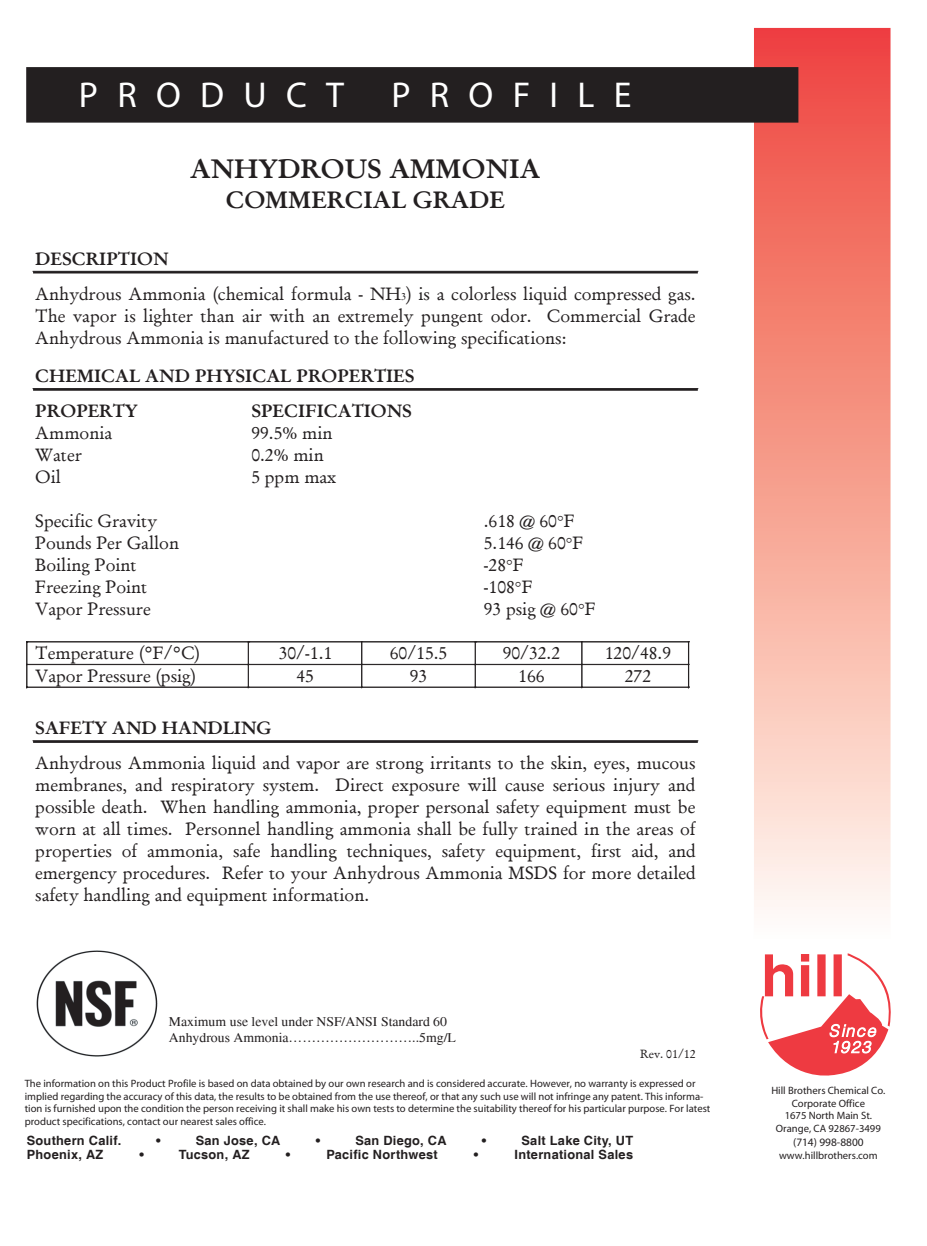
<style>
.page{position:relative;width:927px;height:1246px;background:#fff}
.page>*{position:absolute;margin:0;border:0;box-sizing:border-box;transform-origin:0 0}
.t1{font:700 36px "Gill Sans";letter-spacing:.535em;color:#fff}
.t2{font:700 27px "Garamond";color:#231f20}
.t3{font:700 24px "Garamond";color:#231f20}
.t4{font:18px/21.9px "Garamond";color:#231f20}
.t5{font:700 18px/34.5px "Garamond";color:#231f20}
.t6{font:13.5px/15.3px "Times";color:#231f20}
.t7{font:700 12.75px "Helvetica";letter-spacing:.02em;color:#231f20}
.t8{font:12px "Garamond";color:#231f20}
.t9{font:11.4px "Gill Sans";color:#231f20}
.t10{font:10.65px/12.8px "Gill Sans";color:#231f20}
.t11{font:700 10.65px "Gill Sans";color:#231f20}
.s1{font-weight:700}
.s2{font-size:10.5px}
</style>
<div class="page">
<svg style="left:760px;top:953px;width:131px;height:123px"></svg>
<div style="left:754px;top:28px;width:136px;height:914px;background:linear-gradient(to bottom,#ee4337,#fffcf0)"></div>
<div style="left:26px;top:67px;width:772px;height:56px;background:#231f20"></div>
<hr style="left:33px;top:271px;width:665px;height:2px;background:#231f20">
<svg style="left:32px;top:270px;width:666px;height:2px"></svg>
<hr style="left:33px;top:388px;width:665px;height:3px;background:#231f20">
<svg style="left:32px;top:388px;width:666px;height:1px"></svg>
<svg style="left:26px;top:641px;width:664px;height:47px"></svg>
<hr style="left:33px;top:740px;width:665px;height:3px;background:#231f20">
<svg style="left:32px;top:740px;width:666px;height:1px"></svg>
<img style="left:36px;top:950px;width:122px;height:107px">
<h1 class="t1" style="left:79px;top:77px;width:267px">PRODUCT</h1>
<h1 class="t1" style="left:391px;top:77px;width:241px">PROFILE</h1>
<h2 class="t2" style="left:190px;top:152px;width:352px">ANHYDROUS AMMONIA</h2>
<h3 class="t3" style="left:226px;top:185px;width:280px">COMMERCIAL GRADE</h3>
<p class="t4" style="left:35px;top:241px;width:662px;line-height:34.5px"><span class="s1">DESCRIPTION<br></span>Anhydrous Ammonia (chemical formula - NH<span class="s2">3</span>) is a colorless liquid compressed gas.</p>
<p class="t4" style="left:35px;top:304px;width:661px">The vapor is lighter than air with an extremely pungent odor. Commercial Grade<br>Anhydrous Ammonia is manufactured to the following specifications:</p>
<p class="t5" style="left:35px;top:359px;width:381px">CHEMICAL AND PHYSICAL PROPERTIES<br>PROPERTY</p>
<p class="t5" style="left:251px;top:393px;width:162px">SPECIFICATIONS</p>
<p class="t4" style="left:35px;top:421px;width:79px">Ammonia</p>
<p class="t4" style="left:251px;top:421px;width:83px">99.5% min</p>
<p class="t4" style="left:35px;top:443px;width:48px">Water</p>
<p class="t4" style="left:251px;top:443px;width:74px">0.2% min</p>
<p class="t4" style="left:35px;top:465px;width:27px">Oil</p>
<p class="t4" style="left:251px;top:465px;width:87px">5 ppm max</p>
<p class="t4" style="left:35px;top:509px;width:124px">Specific Gravity</p>
<p class="t4" style="left:484px;top:509px;width:92px">.618 @ 60 F</p>
<p class="t4" style="left:35px;top:531px;width:145px">Pounds Per Gallon</p>
<p class="t4" style="left:484px;top:531px;width:101px">5.146 @ 60 F</p>
<p class="t4" style="left:35px;top:553px;width:103px">Boiling Point</p>
<p class="t4" style="left:484px;top:553px;width:41px">-28 F</p>
<p class="t4" style="left:35px;top:575px;width:114px">Freezing Point</p>
<p class="t4" style="left:484px;top:575px;width:50px">-108 F</p>
<p class="t4" style="left:35px;top:597px;width:117px">Vapor Pressure</p>
<p class="t4" style="left:484px;top:597px;width:113px">93 psig @ 60 F</p>
<p class="t4" style="left:35px;top:642px;width:166px">Temperature (°F/°C)</p>
<p class="t4" style="left:279px;top:642px;width:55px">30/-1.1</p>
<p class="t4" style="left:390px;top:642px;width:59px">60/15.5</p>
<p class="t4" style="left:502px;top:642px;width:59px">90/32.2</p>
<p class="t4" style="left:605px;top:642px;width:68px">120/48.9</p>
<p class="t4" style="left:35px;top:664px;width:162px">Vapor Pressure (psig)</p>
<p class="t4" style="left:296px;top:664px;width:19px">45</p>
<p class="t4" style="left:410px;top:664px;width:19px">93</p>
<p class="t4" style="left:518px;top:664px;width:28px">166</p>
<p class="t4" style="left:625px;top:664px;width:28px">272</p>
<p class="t5" style="left:35px;top:710px;width:238px">SAFETY AND HANDLING</p>
<p class="t4" style="left:35px;top:751px;width:662px;text-align:justify">Anhydrous Ammonia liquid and vapor are strong irritants to the skin, eyes, mucous membranes, and respiratory system. Direct exposure will cause serious injury and possible death. When handling ammonia, proper personal safety equipment must be worn at all times. Personnel handling ammonia shall be fully trained in the areas of properties of ammonia, safe handling techniques, safety equipment, first aid, and emergency procedures. Refer to your Anhydrous Ammonia MSDS for more detailed safety handling and equipment information.</p>
<p class="t6" style="left:169px;top:1014px;width:289px">Maximum use level under NSF/ANSI Standard 60<br>Anhydrous Ammonia………………………..5mg/L</p>
<p class="t8" style="left:640px;top:1046px;width:57px">Rev. 01/12</p>
<p class="t10" style="left:25px;top:1077px;width:687px">The information on this Product Profile is based on data obtained by our own research and is considered accurate. However, no warranty is expressed or implied regarding the accuracy of this data, the results to be obtained from the use thereof, or that any such use will not infringe any patent. This informa&shy;tion is furnished upon the condition the person receiving it shall make his own tests to determine the suitability thereof for his particular purpose. For latest product specifications, contact our nearest sales office.</p>
<p class="t11" style="left:771px;top:1085px;width:116px">Hill Brothers Chemical Co.</p>
<p class="t10" style="left:776px;top:1097px;width:106px;text-align:center">Corporate Office<br>1675 North Main St.<br>Orange, CA 92867-3499</p>
<p class="t9" style="left:793px;top:1136px;width:72px">(714) 998-8800</p>
<p class="t10" style="left:779px;top:1149px;width:100px">www.hillbrothers.com</p>
<p class="t7" style="left:27px;top:1132px;width:96px">Southern Calif.</p>
<p class="t7" style="left:156px;top:1132px;width:6px">•</p>
<p class="t7" style="left:196px;top:1132px;width:86px">San Jose, CA</p>
<p class="t7" style="left:316px;top:1132px;width:6px">•</p>
<p class="t7" style="left:355px;top:1132px;width:93px">San Diego, CA</p>
<p class="t7" style="left:482px;top:1132px;width:6px">•</p>
<p class="t7" style="left:521px;top:1132px;width:113px">Salt Lake City, UT</p>
<p class="t7" style="left:27px;top:1147px;width:78px">Phoenix, AZ</p>
<p class="t7" style="left:139px;top:1147px;width:6px">•</p>
<p class="t7" style="left:179px;top:1147px;width:72px">Tucson, AZ</p>
<p class="t7" style="left:286px;top:1147px;width:6px">•</p>
<p class="t7" style="left:326px;top:1147px;width:113px">Pacific Northwest</p>
<p class="t7" style="left:474px;top:1147px;width:6px">•</p>
<p class="t7" style="left:514px;top:1147px;width:120px">International Sales</p>
</div>
